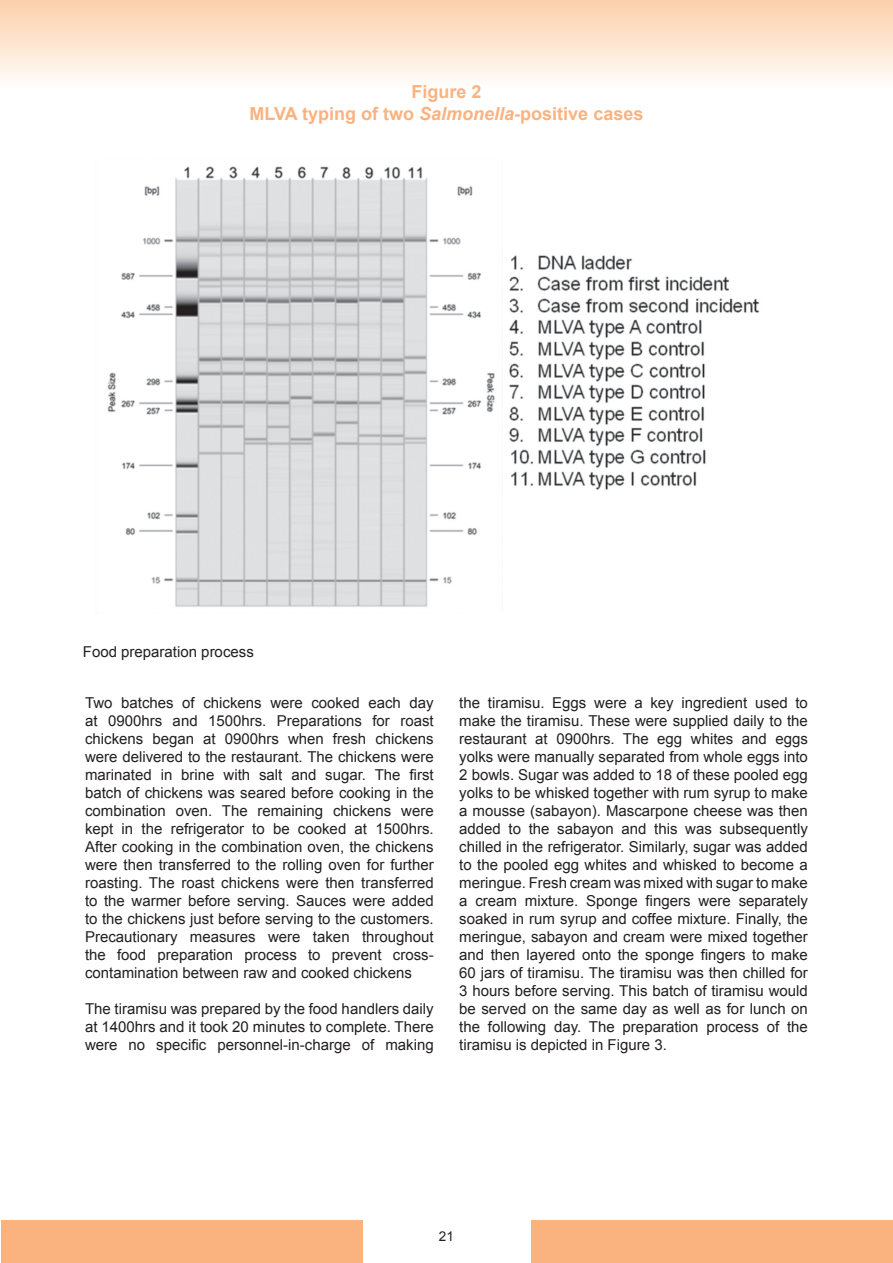
<style>
.page{position:relative;width:893px;height:1263px;background:#fff}
.page>*{position:absolute;margin:0;border:0;box-sizing:border-box;transform-origin:0 0}
.t1{font:700 18px/21.6px "Arial";color:#fab37f;text-align:center}
.t2{font:15px/18px "Arial";color:#231f20;text-align:justify}
.t3{font:13.5px "Arial";color:#231f20}
.s1{font-style:italic}
</style>
<div class="page">
<div style="left:1px;top:1220px;width:362px;height:43px;background:#fab37f"></div>
<div style="left:0;top:0;width:893px;height:87px;background:linear-gradient(to bottom,#fdcfab,#fefdfa)"></div>
<div style="left:531px;top:1220px;width:362px;height:43px;background:#fab37f"></div>
<img style="left:107px;top:166px;width:653px;height:441px">
<p class="t1" style="left:250px;top:82px;width:395px">Figure 2<br>MLVA typing of two <span class="s1">Salmonella</span>-positive cases</p>
<p class="t2" style="left:83px;top:643px;width:172px">Food preparation process</p>
<p class="t2" style="left:85px;top:694px;width:350px">Two batches of chickens were cooked each day at 0900hrs and 1500hrs. Preparations for roast chickens began at 0900hrs when fresh chickens were delivered to the restaurant. The chickens were marinated in brine with salt and sugar. The first batch of chickens was seared before cooking in the combination oven. The remaining chickens were kept in the refrigerator to be cooked at 1500hrs.<br>After cooking in the combination oven, the chickens were then transferred to the rolling oven for further roasting. The roast chickens were then transferred to the warmer before serving. Sauces were added to the chickens just before serving to the customers.<br>Precautionary measures were taken throughout the food preparation process to prevent cross&shy;contamination between raw and cooked chickens</p>
<p class="t2" style="left:85px;top:1000px;width:350px">The tiramisu was prepared by the food handlers daily at 1400hrs and it took 20 minutes to complete. There were no specific personnel-in-charge of making</p>
<p class="t2" style="left:459px;top:694px;width:350px">the tiramisu. Eggs were a key ingredient used to make the tiramisu. These were supplied daily to the restaurant at 0900hrs. The egg whites and eggs yolks were manually separated from whole eggs into 2 bowls. Sugar was added to 18 of these pooled egg yolks to be whisked together with rum syrup to make a mousse (sabayon). Mascarpone cheese was then added to the sabayon and this was subsequently chilled in the refrigerator. Similarly, sugar was added to the pooled egg whites and whisked to become a meringue. Fresh cream was mixed with sugar to make a cream mixture. Sponge fingers were separately soaked in rum syrup and coffee mixture. Finally, the meringue, sabayon and cream were mixed together and then layered onto the sponge fingers to make 60 jars of tiramisu. The tiramisu was then chilled for 3 hours before serving. This batch of tiramisu would be served on the same day as well as for lunch on the following day. The preparation process of the tiramisu is depicted in Figure 3.</p>
<p class="t3" style="left:439px;top:1228px;width:17px">21</p>
</div>
